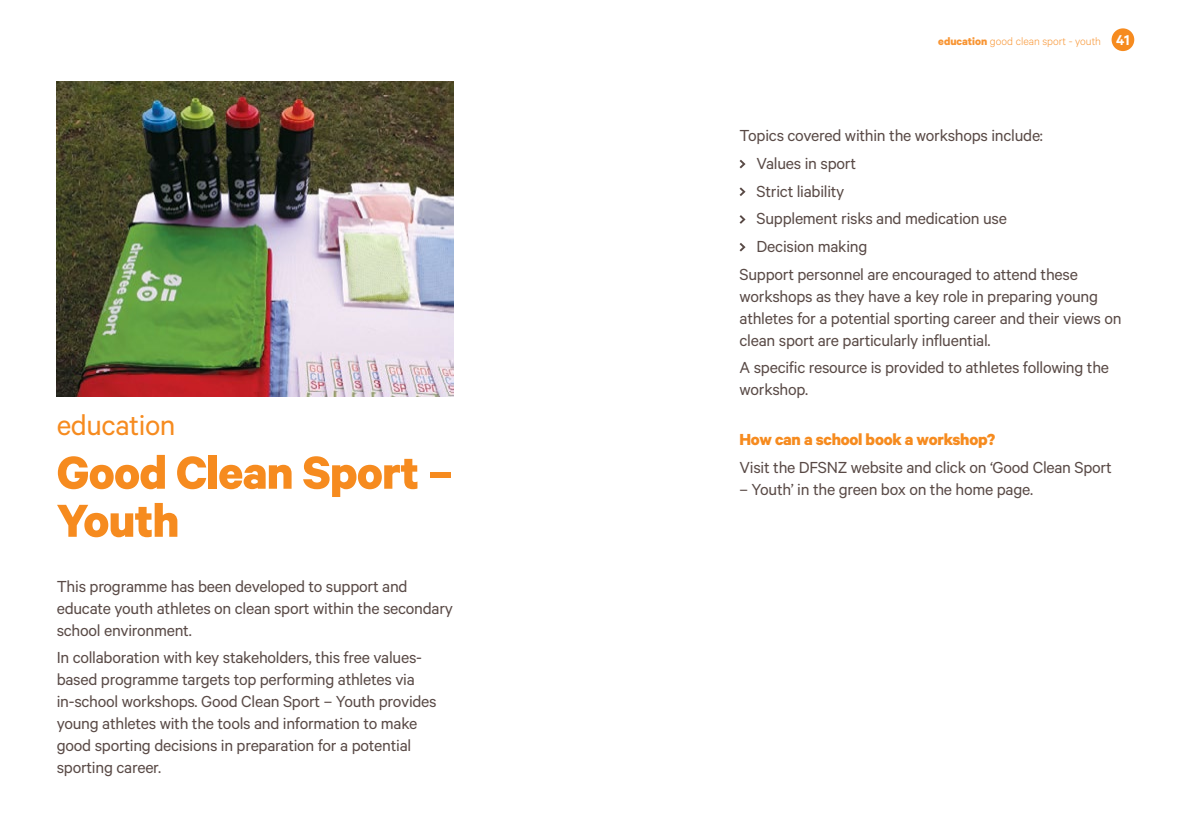
<style>
.page{position:relative;width:1191px;height:840px;background:#fff}
.page>*{position:absolute;margin:0;border:0;box-sizing:border-box;transform-origin:0 0}
.t1{font:700 52px/48px "Calibre";letter-spacing:-.015em;color:#f68b1f}
.t2{font:32px "Calibre";letter-spacing:-.015em;color:#f68b1f}
.t3{font:18px/22px "Calibre";letter-spacing:-.015em;color:#594a46}
.t4{font:700 18px "Calibre";letter-spacing:-.015em;color:#f68b1f}
.t5{font:300 12px "Calibre";color:#f89533}
.s1{font-weight:700}
.s2{font-weight:600;font-size:16px;color:#fff}
</style>
<div class="page">
<img style="left:56px;top:82px;width:398px;height:314px">
<div style="left:1111px;top:28px;width:23px;height:23px;background:#f68b1f;border-radius:50%"></div>
<svg style="left:739px;top:160px;width:6px;height:8px"></svg>
<svg style="left:739px;top:187px;width:6px;height:9px"></svg>
<svg style="left:739px;top:215px;width:6px;height:9px"></svg>
<svg style="left:739px;top:243px;width:6px;height:8px"></svg>
<h2 class="t2" style="left:57px;top:406px;width:120px">education</h2>
<h1 class="t1" style="left:57px;top:446px;width:397px">Good Clean Sport –<br>Youth</h1>
<p class="t3" style="left:57px;top:574px;width:398px">This programme has been developed to support and educate youth athletes on clean sport within the secondary school environment.</p>
<p class="t3" style="left:57px;top:645px;width:381px">In collaboration with key stakeholders, this free values&shy;based programme targets top performing athletes via in-school workshops. Good Clean Sport – Youth provides young athletes with the tools and information to make good sporting decisions in preparation for a potential sporting career.</p>
<p class="t5" style="left:938px;top:34px;width:193px"><span class="s1">education</span> good clean sport - youth <span class="s2">41</span></p>
<p class="t3" style="left:739px;top:124px;width:305px">Topics covered within the workshops include:</p>
<p class="t3" style="left:756px;top:151px;width:101px">Values in sport</p>
<p class="t3" style="left:756px;top:179px;width:89px">Strict liability</p>
<p class="t3" style="left:756px;top:207px;width:252px">Supplement risks and medication use</p>
<p class="t3" style="left:756px;top:235px;width:112px">Decision making</p>
<p class="t3" style="left:739px;top:262px;width:340px">Support personnel are encouraged to attend these</p>
<p class="t3" style="left:739px;top:284px;width:383px">workshops as they have a key role in preparing young athletes for a potential sporting career and their views on clean sport are particularly influential.</p>
<p class="t3" style="left:739px;top:356px;width:371px">A specific resource is provided to athletes following the workshop.</p>
<p class="t4" style="left:739px;top:428px;width:257px">How can a school book a workshop?</p>
<p class="t3" style="left:739px;top:455px;width:374px">Visit the DFSNZ website and click on ‘Good Clean Sport</p>
<p class="t3" style="left:739px;top:477px;width:295px">– Youth’ in the green box on the home page.</p>
</div>
